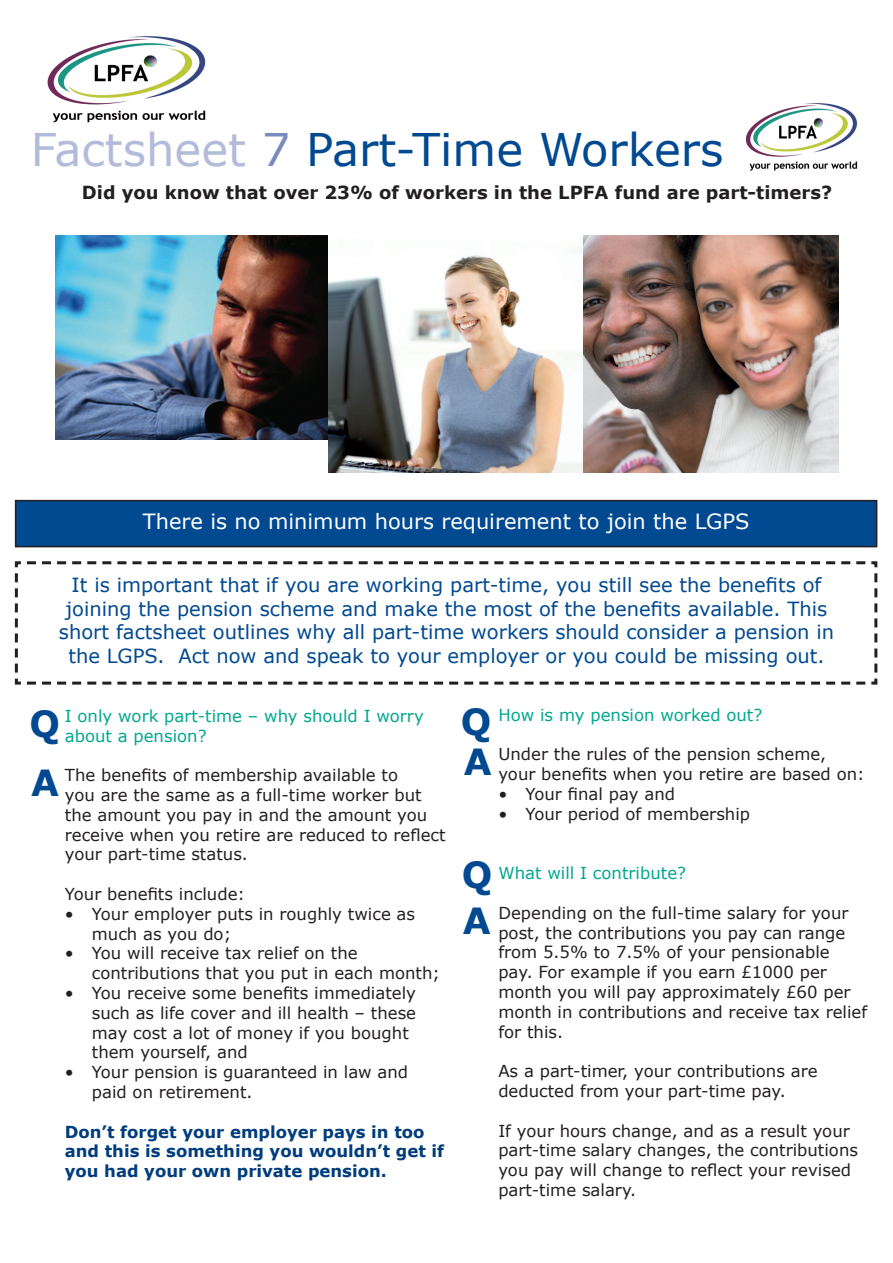
<style>
.page{position:relative;width:893px;height:1263px;background:#fff}
.page>*{position:absolute;margin:0;border:0;box-sizing:border-box;transform-origin:0 0}
.t1{font:45px "Verdana";color:#014990}
.t2{font:700 36px "Verdana";color:#014990}
.t3{font:21px "Verdana";color:#fff}
.t4{font:19.5px/23.4px "Verdana";color:#014990;text-align:center}
.t5{font:700 18px "Verdana";color:#231f20}
.t6{font:16.5px/19.8px "Verdana";color:#231f20}
.t7{font:700 16.5px/19.8px "Verdana";color:#013d7d}
.t8{font:16.5px/19.8px "Verdana";color:#00a78f}
.s1{color:#b3bbda}
.s2{color:#788bbc}
</style>
<div class="page">
<div style="left:16px;top:501px;width:861px;height:46px;background:#014990"></div>
<div style="left:15px;top:500px;width:862px;height:47px;border:2px solid #231f20"></div>
<svg style="left:14px;top:561px;width:864px;height:124px"></svg>
<img style="left:56px;top:236px;width:273px;height:203px">
<img style="left:583px;top:236px;width:256px;height:236px">
<img style="left:329px;top:244px;width:254px;height:228px">
<img style="left:47px;top:36px;width:159px;height:87px">
<img style="left:745px;top:103px;width:113px;height:68px">
<p class="t1" style="left:31px;top:118px;width:694px"><span class="s1">Factsheet</span> <span class="s2">7</span> Part-Time Workers</p>
<p class="t5" style="left:82px;top:179px;width:752px">Did you know that over 23% of workers in the LPFA fund are part-timers?</p>
<p class="t3" style="left:143px;top:507px;width:608px">There is no minimum hours requirement to join the LGPS</p>
<p class="t4" style="left:59px;top:573px;width:777px">It is important that if you are working part-time, you still see the benefits of joining the pension scheme and make the most of the benefits available. This short factsheet outlines why all part-time workers should consider a pension in the LGPS. Act now and speak to your employer or you could be missing out.</p>
<p class="t8" style="left:65px;top:706px;width:360px">I only work part-time – why should I worry about a pension?</p>
<p class="t6" style="left:65px;top:765px;width:382px">The benefits of membership available to<br>you are the same as a full-time worker but the amount you pay in and the amount you receive when you retire are reduced to reflect your part-time status.</p>
<p class="t6" style="left:65px;top:884px;width:182px">Your benefits include:</p>
<p class="t6" style="left:92px;top:904px;width:325px;text-indent:-27px">• Your employer puts in roughly twice as much as you do;</p>
<p class="t6" style="left:92px;top:943px;width:350px;text-indent:-27px">• You will receive tax relief on the contributions that you put in each month;</p>
<p class="t6" style="left:92px;top:983px;width:326px;text-indent:-27px">• You receive some benefits immediately such as life cover and ill health – these may cost a lot of money if you bought them yourself, and</p>
<p class="t6" style="left:92px;top:1062px;width:318px;text-indent:-27px">• Your pension is guaranteed in law and paid on retirement.</p>
<p class="t7" style="left:65px;top:1121px;width:381px">Don’t forget your employer pays in too and this is something you wouldn’t get if you had your own private pension.</p>
<p class="t2" style="left:29px;top:698px;width:32px">Q</p>
<p class="t2" style="left:31px;top:757px;width:29px">A</p>
<p class="t8" style="left:498px;top:705px;width:266px">How is my pension worked out?</p>
<p class="t6" style="left:498px;top:744px;width:368px">Under the rules of the pension scheme, your benefits when you retire are based on:</p>
<p class="t6" style="left:498px;top:784px;width:178px">• Your final pay and</p>
<p class="t6" style="left:498px;top:804px;width:253px">• Your period of membership</p>
<p class="t2" style="left:461px;top:696px;width:32px">Q</p>
<p class="t2" style="left:464px;top:737px;width:29px">A</p>
<p class="t2" style="left:462px;top:850px;width:32px">Q</p>
<p class="t2" style="left:463px;top:896px;width:29px">A</p>
<p class="t8" style="left:498px;top:863px;width:189px">What will I contribute?</p>
<p class="t6" style="left:498px;top:903px;width:370px">Depending on the full-time salary for your post, the contributions you pay can range from 5.5% to 7.5% of your pensionable pay. For example if you earn £1000 per month you will pay approximately £60 per month in contributions and receive tax relief for this.</p>
<p class="t6" style="left:498px;top:1061px;width:321px">As a part-timer, your contributions are deducted from your part-time pay.</p>
<p class="t6" style="left:498px;top:1120px;width:361px">If your hours change, and as a result your part-time salary changes, the contributions you pay will change to reflect your revised part-time salary.</p>
</div>
